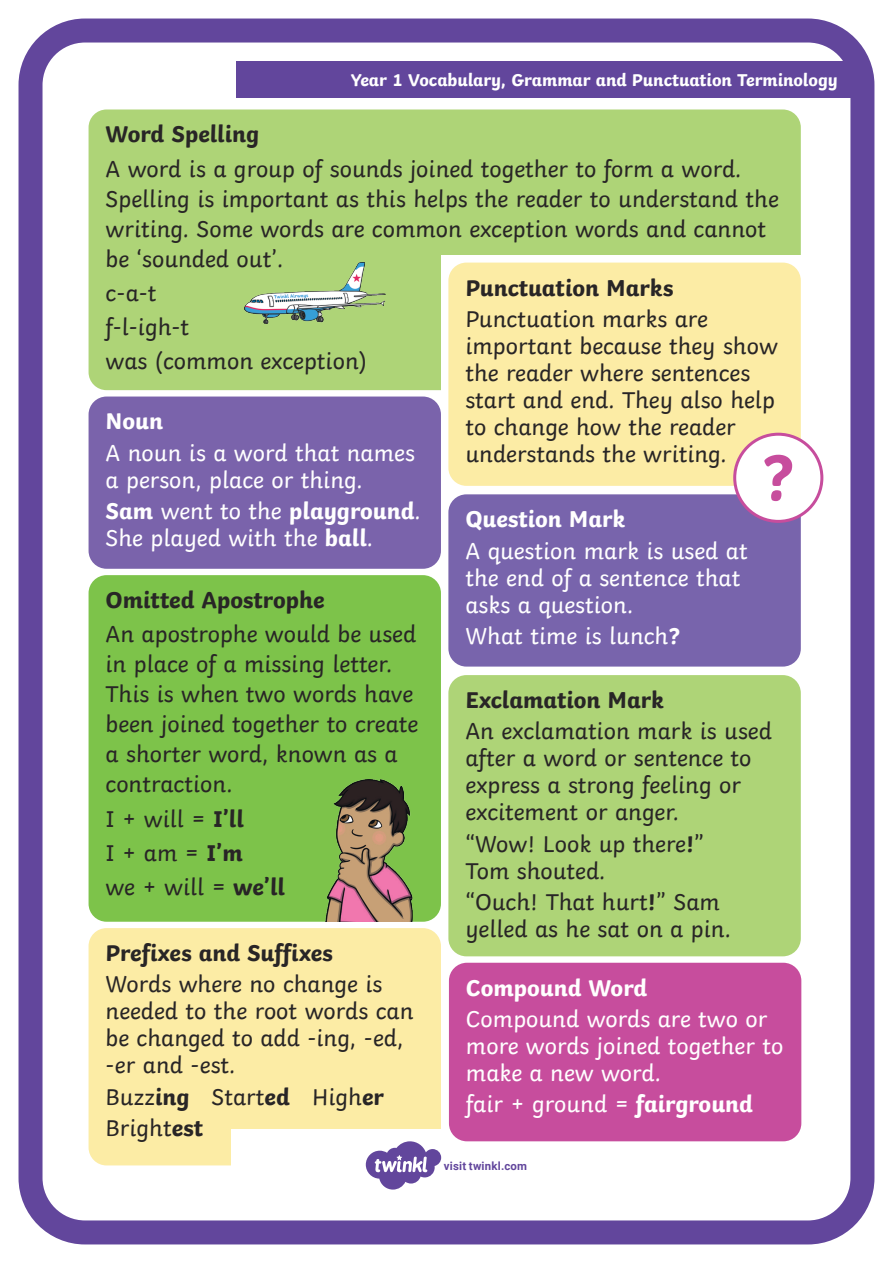
<style>
.page{position:relative;width:893px;height:1263px;background:#fff}
.page>*{position:absolute;margin:0;border:0;box-sizing:border-box;transform-origin:0 0}
.Heading_1{font:700 67.5px "Twinkl";color:#c74d9d}
.KS1_Body_Copy{font:24px/27px "Twinkl";color:#282526}
.KS1_Body_Copy-2{font:24px/27px "Twinkl";color:#fff}
.KS1_Body_Copy-3{font:700 24px "Twinkl";color:#282526}
.KS1_Body_Copy-4{font:700 24px "Twinkl";color:#fff}
.t1{font:700 18px "Twinkl";letter-spacing:-.005em;color:#fff}
.Logo_URL_-_Colour{font:700 11.4px "Roboto";letter-spacing:.02em;color:#62469c}
.s1{font-weight:700}
</style>
<div class="page">
<div style="left:236px;top:62px;width:623px;height:36px;background:#62469c"></div>
<div style="left:89px;top:109px;width:712px;height:281px;background:#aed477;border-radius:18px"></div>
<div style="left:89px;top:396px;width:352px;height:173px;background:#7a63ab;border-radius:18px"></div>
<div style="left:441px;top:255px;width:379px;height:253px;background:#fff"></div>
<div style="left:448px;top:263px;width:353px;height:223px;background:#fceca5;border-radius:18px"></div>
<div style="left:89px;top:928px;width:352px;height:237px;background:#fceca5;border-radius:18px"></div>
<div style="left:448px;top:494px;width:353px;height:173px;background:#7864ac;border-radius:18px"></div>
<div style="left:448px;top:675px;width:353px;height:281px;background:#aed477;border-radius:18px"></div>
<img style="left:245px;top:263px;width:141px;height:60px">
<div style="left:735px;top:434px;width:87px;height:87px;background:#fff;border-radius:50%"></div>
<div style="left:733px;top:433px;width:90px;height:90px;border:3px solid #c74d9d;border-radius:50%"></div>
<div style="left:89px;top:575px;width:352px;height:347px;background:#7dc34a;border-radius:18px"></div>
<img style="left:325px;top:779px;width:90px;height:143px">
<div style="left:449px;top:963px;width:352px;height:178px;background:#c74d9d;border-radius:18px"></div>
<div style="left:232px;top:1129px;width:209px;height:70px;background:#fff"></div>
<div style="left:19px;top:19px;width:855px;height:1225px;border:24px solid #62469c;border-radius:55px"></div>
<svg style="left:366px;top:1141px;width:75px;height:48px"></svg>
<p class="t1" style="left:351px;top:65px;width:488px">Year 1 Vocabulary, Grammar and Punctuation Terminology</p>
<p class="KS1_Body_Copy-3" style="left:106px;top:115px;width:155px">Word Spelling</p>
<p class="KS1_Body_Copy" style="left:106px;top:151px;width:675px;line-height:30px">A word is a group of sounds joined together to form a word.<br>Spelling is important as this helps the reader to understand the writing. Some words are common exception words and cannot be ‘sounded out’.</p>
<p class="KS1_Body_Copy" style="left:106px;top:277px;width:53px">c-a-t</p>
<p class="KS1_Body_Copy" style="left:106px;top:311px;width:85px">f-l-igh-t</p>
<p class="KS1_Body_Copy" style="left:106px;top:346px;width:263px">was (common exception)</p>
<p class="KS1_Body_Copy-4" style="left:106px;top:402px;width:59px">Noun</p>
<p class="KS1_Body_Copy-2" style="left:106px;top:437px;width:311px">A noun is a word that names a person, place or thing.</p>
<p class="KS1_Body_Copy-2" style="left:106px;top:495px;width:317px"><span class="s1">Sam</span> went to the <span class="s1">playground</span>.<br>She played with the <span class="s1">ball</span>.</p>
<p class="KS1_Body_Copy-3" style="left:465px;top:268px;width:209px">Punctuation Marks</p>
<p class="KS1_Body_Copy" style="left:465px;top:303px;width:314px">Punctuation marks are important because they show the reader where sentences start and end. They also help to change how the reader understands the writing.</p>
<p class="Heading_1" style="left:761px;top:422px;width:34px">?</p>
<p class="KS1_Body_Copy-4" style="left:465px;top:499px;width:162px">Question Mark</p>
<p class="KS1_Body_Copy-2" style="left:465px;top:535px;width:284px">A question mark is used at the end of a sentence that asks a question.</p>
<p class="KS1_Body_Copy-2" style="left:465px;top:620px;width:216px">What time is lunch<span class="s1">?</span></p>
<p class="KS1_Body_Copy-3" style="left:106px;top:580px;width:220px">Omitted Apostrophe</p>
<p class="KS1_Body_Copy" style="left:106px;top:617px;width:314px;line-height:30px">An apostrophe would be used in place of a missing letter.<br>This is when two words have been joined together to create a shorter word, known as a contraction.</p>
<p class="KS1_Body_Copy" style="left:106px;top:803px;width:140px">I + will = <span class="s1">I’ll</span></p>
<p class="KS1_Body_Copy" style="left:106px;top:837px;width:139px">I + am = <span class="s1">I’m</span></p>
<p class="KS1_Body_Copy" style="left:106px;top:871px;width:181px">we + will = <span class="s1">we’ll</span></p>
<p class="KS1_Body_Copy-3" style="left:465px;top:680px;width:200px">Exclamation Mark</p>
<p class="KS1_Body_Copy" style="left:465px;top:715px;width:308px">An exclamation mark is used after a word or sentence to express a strong feeling or excitement or anger.</p>
<p class="KS1_Body_Copy" style="left:465px;top:828px;width:240px">“Wow! Look up there<span class="s1">!</span>”<br>Tom shouted.</p>
<p class="KS1_Body_Copy" style="left:465px;top:886px;width:267px">“Ouch! That hurt<span class="s1">!</span>” Sam yelled as he sat on a pin.</p>
<p class="KS1_Body_Copy-3" style="left:106px;top:933px;width:229px">Prefixes and Suffixes</p>
<p class="KS1_Body_Copy" style="left:106px;top:968px;width:309px">Words where no change is needed to the root words can be changed to add -ing, -ed, -er and -est.</p>
<p class="KS1_Body_Copy" style="left:106px;top:1081px;width:280px">Buzz<span class="s1">ing</span> Start<span class="s1">ed</span> High<span class="s1">er</span></p>
<p class="KS1_Body_Copy" style="left:106px;top:1112px;width:99px">Bright<span class="s1">est</span></p>
<p class="KS1_Body_Copy-4" style="left:466px;top:968px;width:183px">Compound Word</p>
<p class="KS1_Body_Copy-2" style="left:466px;top:1003px;width:319px">Compound words are two or more words joined together to make a new word.</p>
<p class="KS1_Body_Copy-2" style="left:466px;top:1088px;width:288px">fair + ground = <span class="s1">fairground</span></p>
<p class="Logo_URL_-_Colour" style="left:444px;top:1158px;width:85px">visit twinkl.com</p>
</div>
